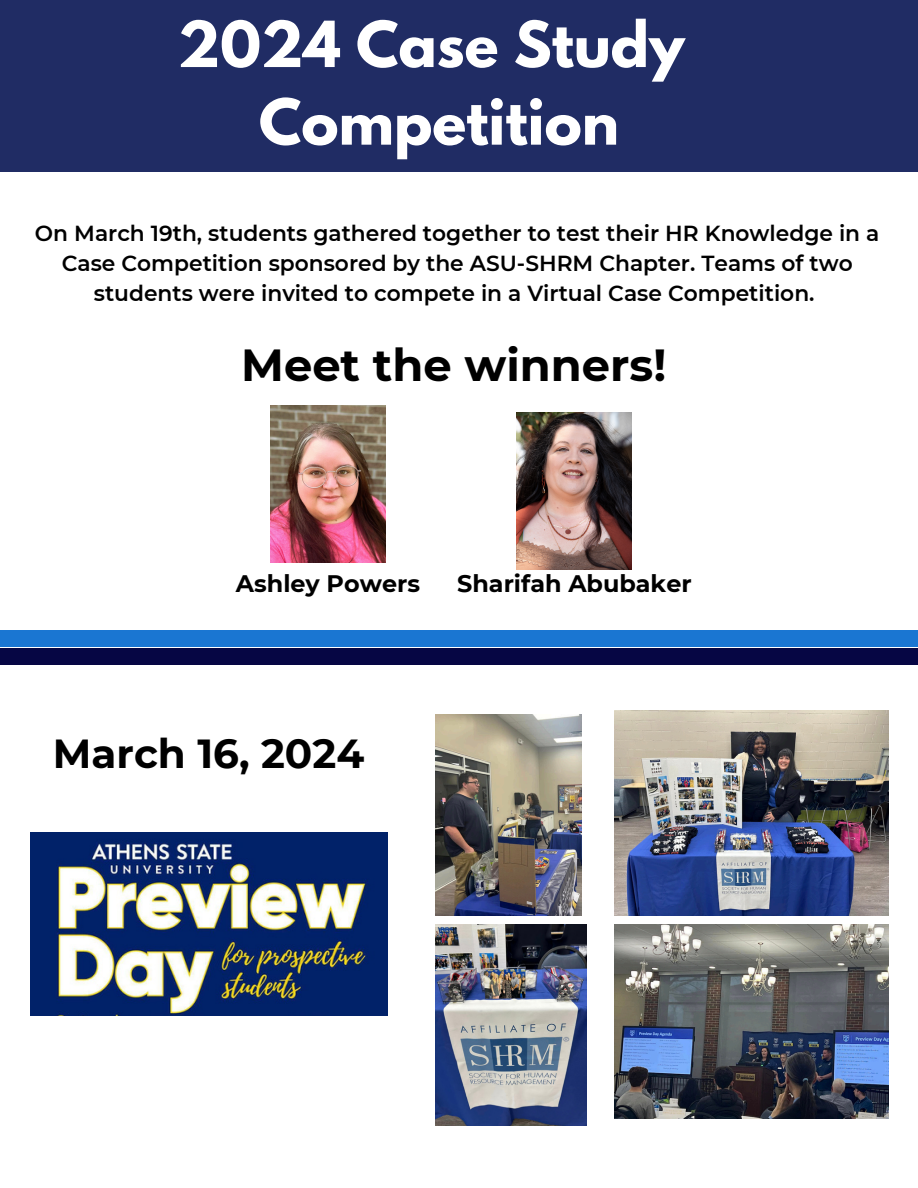
<style>
.page{position:relative;width:918px;height:1188px;background:#fff}
.page>*{position:absolute;margin:0;border:0;box-sizing:border-box;transform-origin:0 0}
.t1{font:700 56.25px/77.7px "League Spartan";color:#fff;text-align:center}
.t2{font:700 44.85px "Montserrat";color:#000}
.t3{font:700 40.5px "Montserrat";color:#000}
.t4{font:700 23.85px "Montserrat";color:#000}
.t5{font:600 21.75px/29.8px "Montserrat";color:#000;text-align:center}
</style>
<div class="page">
<div style="left:0;top:0;width:918px;height:172px;background:#202c64"></div>
<img style="left:517px;top:412px;width:115px;height:158px">
<img style="left:271px;top:405px;width:114px;height:158px">
<img style="left:30px;top:832px;width:357px;height:184px">
<img style="left:436px;top:924px;width:150px;height:201px">
<img style="left:436px;top:714px;width:146px;height:201px">
<img style="left:615px;top:711px;width:273px;height:204px">
<img style="left:615px;top:924px;width:273px;height:195px">
<div style="left:0;top:631px;width:918px;height:16px;background:#1a76d2"></div>
<div style="left:0;top:649px;width:918px;height:16px;background:#060644"></div>
<p class="t1" style="left:178px;top:13px;width:508px">2024 Case Study<br>Competition</p>
<h2 class="t5" style="left:35px;top:219px;width:846px">On March 19th, students gathered together to test their HR Knowledge in a<br>Case Competition sponsored by the ASU-SHRM Chapter. Teams of two students were invited to compete in a Virtual Case Competition.</h2>
<p class="t2" style="left:241px;top:337px;width:427px">Meet the winners!</p>
<p class="t4" style="left:236px;top:569px;width:186px">Ashley Powers</p>
<p class="t4" style="left:457px;top:569px;width:236px">Sharifah Abubaker</p>
<p class="t3" style="left:53px;top:729px;width:313px">March 16, 2024</p>
</div>
